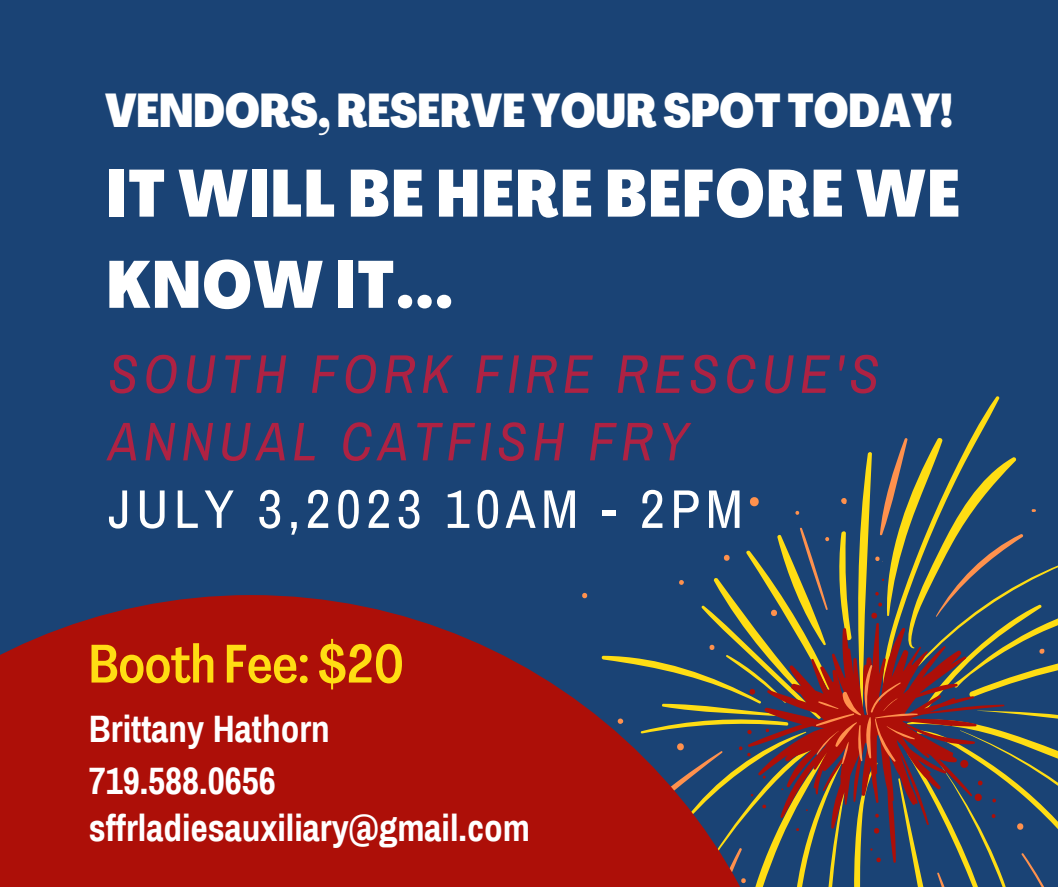
<style>
.page{position:relative;width:1058px;height:887px;background:#fff}
.page>*{position:absolute;margin:0;border:0;box-sizing:border-box;transform-origin:0 0}
.t1{font:800 65.7px/91.2px "Agrandir Tight";letter-spacing:.03em;color:#fff}
.t2{font:italic 54.6px "Archivo Narrow";letter-spacing:.1em;color:#ae2243}
.t3{font:54.6px "Archivo Narrow";letter-spacing:.1em;color:#fff}
.t4{font:500 53.25px "Agrandir Tight";color:#ffdd13}
.t5{font:800 46.8px "Agrandir Tight";color:#fff}
.t6{font:700 37.35px "Archivo Narrow";color:#fff}
</style>
<div class="page">
<div style="left:0;top:0;width:1058px;height:886px;background:#1a4375"></div>
<svg style="left:582px;top:437px;width:476px;height:449px"></svg>
<svg style="left:0;top:595px;width:806px;height:291px;fill:#ad0f08"></svg>
<p class="t5" style="left:105px;top:91px;width:849px">VENDORS,RESERVEYOURSPOTTODAY!</p>
<p class="t1" style="left:107px;top:155px;width:854px">IT WILL BE HERE BEFORE WE<br>KNOW IT...</p>
<p class="t2" style="left:108px;top:345px;width:772px">SOUTH FORK FIRE RESCUE'S</p>
<p class="t2" style="left:108px;top:412px;width:582px">ANNUAL CATFISH FRY</p>
<p class="t3" style="left:108px;top:480px;width:636px">JULY 3,2023 10AM - 2PM</p>
<p class="t4" style="left:89px;top:642px;width:317px">Booth Fee: $20</p>
<p class="t6" style="left:89px;top:709px;width:243px">Brittany Hathorn</p>
<p class="t6" style="left:89px;top:760px;width:189px">719.588.0656</p>
<p class="t6" style="left:89px;top:808px;width:443px">sffrladiesauxiliary@gmail.com</p>
</div>
